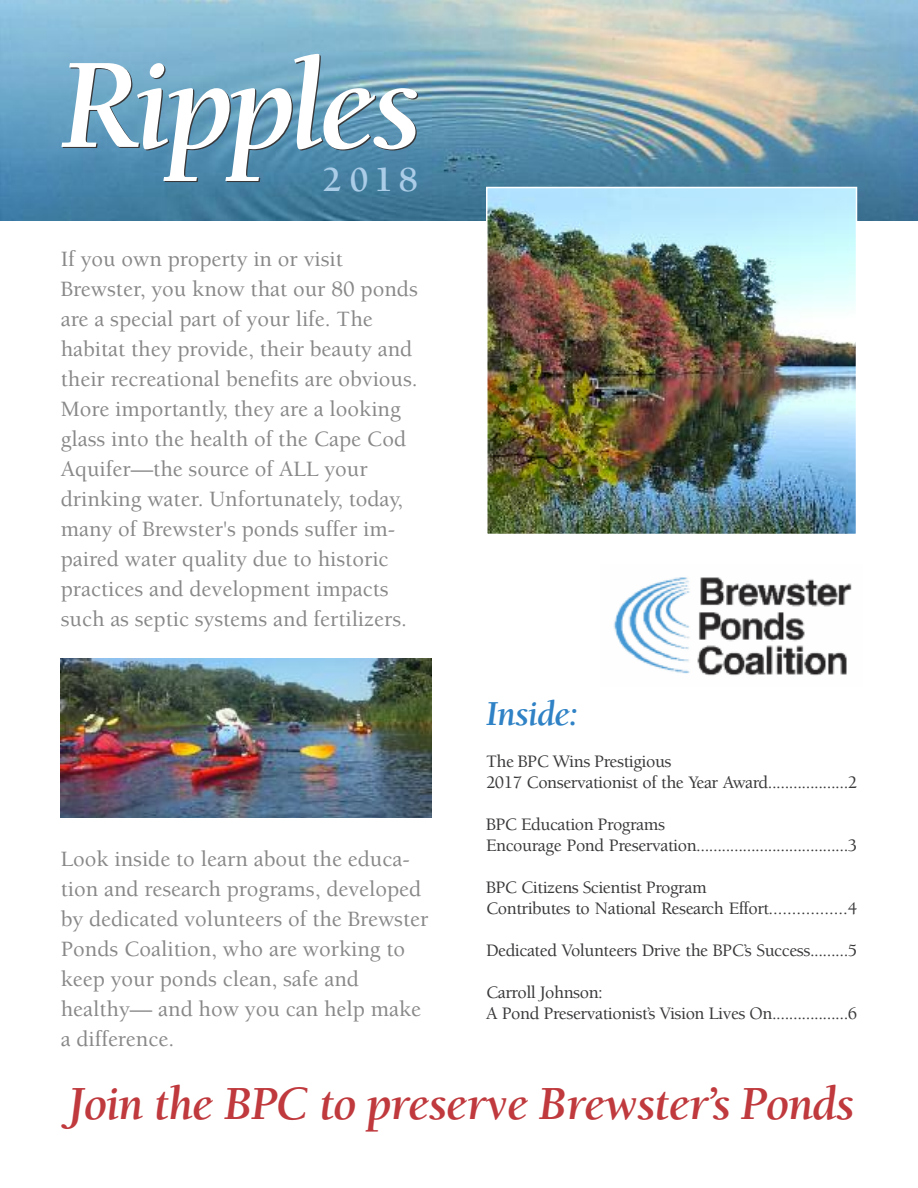
<style>
.page{position:relative;width:918px;height:1188px;background:#fff}
.page>*{position:absolute;margin:0;border:0;box-sizing:border-box;transform-origin:0 0}
.t1{font:italic 700 132px "Berkeley";letter-spacing:-.05em;color:#fff}
.t2{font:italic 700 48.75px "Berkeley";letter-spacing:-.025em;color:#bf393d}
.t3{font:italic 700 36px "Berkeley";letter-spacing:-.025em;color:#2f82c5}
.t4{font:700 36px "Berkeley";color:#accde8}
.t5{font:500 22.5px/30px "Berkeley";color:#888889}
.t6{font:500 18px/21px "Berkeley";letter-spacing:-.025em;color:#39383a}
</style>
<div class="page">
<img style="left:0;top:0;width:918px;height:220px">
<img style="left:613px;top:577px;width:239px;height:99px">
<img style="left:489px;top:190px;width:365px;height:342px">
<div style="left:486px;top:187px;width:371px;height:348px;border:2px solid #fff"></div>
<img style="left:61px;top:659px;width:370px;height:159px">
<h1 class="t1" style="left:62px;top:54px;width:361px">Ripples</h1>
<h3 class="t4" style="left:323px;top:165px;width:97px">2018</h3>
<p class="t5" style="left:61px;top:245px;width:359px">If you own property in or visit Brewster, you know that our 80 ponds are a special part of your life. The habitat they provide, their beauty and their recreational benefits are obvious.<br>More importantly, they are a looking glass into the health of the Cape Cod Aquifer—the source of ALL your drinking water. Unfortunately, today, many of Brewster's ponds suffer im&shy;paired water quality due to historic practices and development impacts such as septic systems and fertilizers.</p>
<p class="t5" style="left:61px;top:845px;width:369px">Look inside to learn about the educa&shy;tion and research programs, developed by dedicated volunteers of the Brewster<br>Ponds Coalition, who are working to keep your ponds clean, safe and healthy— and how you can help make a difference.</p>
<h3 class="t3" style="left:486px;top:700px;width:94px">Inside:</h3>
<p class="t6" style="left:486px;top:752px;width:373px">The BPC Wins Prestigious<br>2017 Conservationist of the Year Award...................2</p>
<p class="t6" style="left:486px;top:815px;width:373px">BPC Education Programs<br>Encourage Pond Preservation....................................3</p>
<p class="t6" style="left:486px;top:878px;width:373px">BPC Citizens Scientist Program<br>Contributes to National Research Effort.................4</p>
<p class="t6" style="left:486px;top:941px;width:373px">Dedicated Volunteers Drive the BPC’s Success.........5</p>
<p class="t6" style="left:486px;top:983px;width:373px">Carroll Johnson:<br>A Pond Preservationist’s Vision Lives On..................6</p>
<h2 class="t2" style="left:69px;top:1085px;width:787px">Join the BPC to preserve Brewster’s Ponds</h2>
</div>
